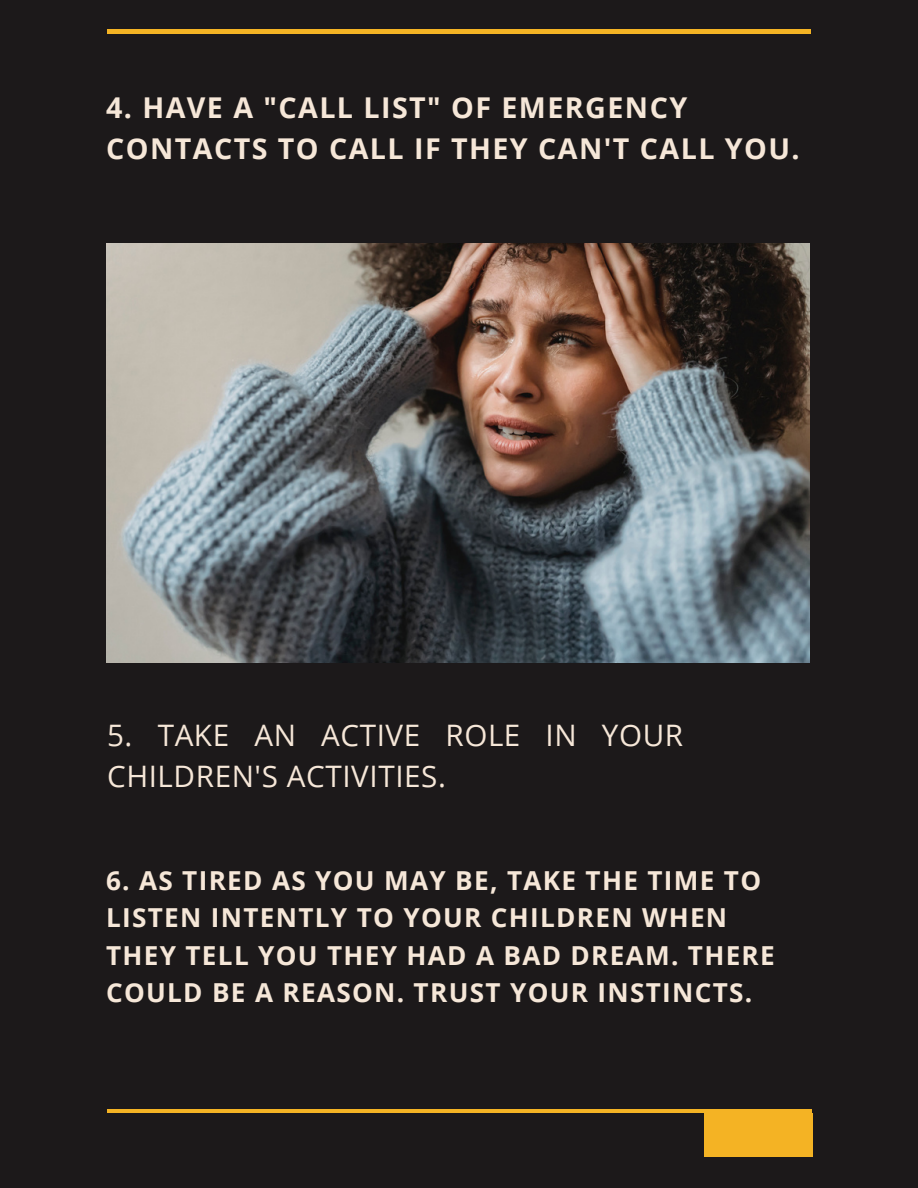
<style>
.page{position:relative;width:918px;height:1188px;background:#1c191a}
.page>*{position:absolute;margin:0;border:0;box-sizing:border-box;transform-origin:0 0}
.t1{font:29.55px/41.7px "Open Sans";letter-spacing:.02em;color:#f6e7d8}
.t2{font:700 28.65px/40.5px "Open Sans";letter-spacing:.05em;color:#f6e7d8}
.t3{font:700 26.1px/37.2px "Open Sans";letter-spacing:.05em;color:#f6e7d8}
</style>
<div class="page">
<hr style="left:107px;top:30px;width:703px;height:3px;background:#f4b324">
<div style="left:704px;top:1105px;width:108px;height:59px;background:#f4b324"></div>
<svg style="left:107px;top:1105px;width:705px;height:8px"></svg>
<img style="left:106px;top:243px;width:703px;height:420px">
<p class="t2" style="left:106px;top:87px;width:695px">4. HAVE A "CALL LIST" OF EMERGENCY<br>CONTACTS TO CALL IF THEY CAN'T CALL YOU.</p>
<p class="t1" style="left:107px;top:714px;width:578px">5. TAKE AN ACTIVE ROLE IN YOUR<br>CHILDREN'S ACTIVITIES.</p>
<p class="t3" style="left:106px;top:862px;width:670px">6. AS TIRED AS YOU MAY BE, TAKE THE TIME TO LISTEN INTENTLY TO YOUR CHILDREN WHEN THEY TELL YOU THEY HAD A BAD DREAM. THERE COULD BE A REASON. TRUST YOUR INSTINCTS.</p>
</div>
